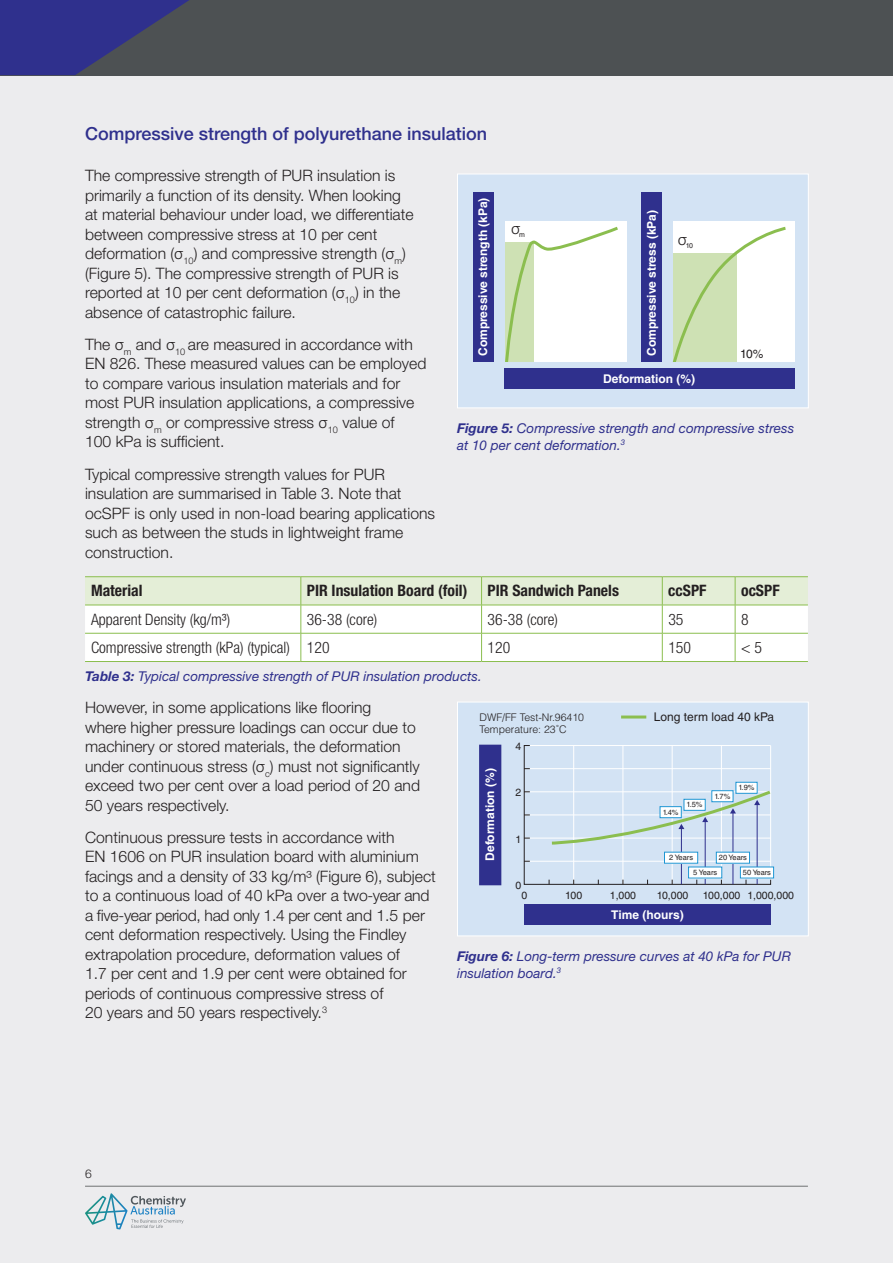
<style>
.page{position:relative;width:893px;height:1263px;background:#ececee}
.page>*{position:absolute;margin:0;border:0;box-sizing:border-box;transform-origin:0 0}
.t1{font:500 18px "Helvetica Neue LT Std";color:#2f308d}
.t2{font:300 15.75px/19.5px "Helvetica Neue LT Std";color:#231f20}
.t3{font:300 condensed 15.75px "Helvetica Neue LT Std";color:#231f20}
.t4{font:700 condensed 15.75px "Helvetica Neue LT Std";color:#231f20}
.t5{font:300 15.75px "Neue Haas Unica W1 G";color:#231f20}
.t6{font:italic 13.5px/16.5px "Helvetica Neue LT Std";color:#2f308d}
.t7{font:700 12px "Helvetica LT Std";color:#fff}
.t8{font:12px "Helvetica LT Std";color:#231f20}
.t9{font:300 12px "Helvetica Neue LT Std";color:#231f20}
.t10{font:10.5px "Helvetica LT Std";color:#231f20}
.t11{font:300 10.5px/12px "Helvetica LT Std";color:#231f20}
.t12{font:7.5px/14.9px "Helvetica LT Std";color:#231f20}
.t13{font:7.05px "Helvetica LT Std";color:#231f20}
.s1{font-family:"Neue Haas Unica W1 G"}
.s2{font-weight:700}
</style>
<div class="page">
<svg style="left:85px;top:1193px;width:101px;height:36px"></svg>
<hr style="left:85px;top:1186px;width:723px;height:1px;background:#6f7272">
<div style="left:0;top:0;width:893px;height:75px;background:#4d5153"></div>
<svg style="left:0;top:0;width:189px;height:75px"></svg>
<hr style="left:85px;top:576px;width:216px;height:1px;background:#8bbe4f">
<hr style="left:301px;top:576px;width:181px;height:1px;background:#8bbe4f">
<hr style="left:482px;top:576px;width:180px;height:1px;background:#8bbe4f">
<hr style="left:662px;top:576px;width:73px;height:1px;background:#8bbe4f">
<hr style="left:735px;top:576px;width:73px;height:1px;background:#8bbe4f">
<svg style="left:85px;top:577px;width:723px;height:84px;background:#f2f7ec"></svg>
<hr style="left:85px;top:661px;width:216px;height:1px;background:#8bbe4f">
<hr style="left:301px;top:661px;width:181px;height:1px;background:#8bbe4f">
<hr style="left:482px;top:661px;width:180px;height:1px;background:#8bbe4f">
<hr style="left:662px;top:661px;width:73px;height:1px;background:#8bbe4f">
<hr style="left:735px;top:661px;width:73px;height:1px;background:#8bbe4f">
<div style="left:457px;top:174px;width:351px;height:234px;background:#d3e3f4"></div>
<div style="left:673px;top:221px;width:121px;height:140px;background:#fff"></div>
<div style="left:505px;top:221px;width:122px;height:140px;background:#fff"></div>
<div style="left:504px;top:369px;width:290px;height:20px;background:#2f308d"></div>
<svg style="left:505px;top:226px;width:113px;height:135px"></svg>
<svg style="left:673px;top:226px;width:113px;height:135px"></svg>
<div style="left:473px;top:192px;width:21px;height:169px;background:#2f308d"></div>
<div style="left:642px;top:192px;width:20px;height:169px;background:#2f308d"></div>
<div style="left:457px;top:174px;width:352px;height:234px;border:1px solid #fff"></div>
<div style="left:457px;top:702px;width:351px;height:234px;background:#d3e3f4"></div>
<div style="left:480px;top:745px;width:21px;height:139px;background:#2f308d"></div>
<div style="left:479px;top:745px;width:22px;height:140px;border:2px solid #2f308d"></div>
<div style="left:524px;top:904px;width:247px;height:21px;background:#2f308d"></div>
<svg style="left:523px;top:745px;width:251px;height:140px"></svg>
<hr style="left:621px;top:715px;width:25px;height:3px;background:#8bbe4f">
<div style="left:664px;top:852px;width:34px;height:11px;background:#fff"></div>
<div style="left:660px;top:807px;width:21px;height:11px;background:#fff"></div>
<div style="left:660px;top:806px;width:21px;height:12px;border:1px solid #1d95d3"></div>
<div style="left:684px;top:799px;width:21px;height:11px;background:#fff"></div>
<div style="left:684px;top:799px;width:21px;height:11px;border:1px solid #1d95d3"></div>
<div style="left:712px;top:791px;width:21px;height:11px;background:#fff"></div>
<div style="left:712px;top:790px;width:21px;height:12px;border:1px solid #1d95d3"></div>
<div style="left:736px;top:782px;width:21px;height:11px;background:#fff"></div>
<div style="left:736px;top:782px;width:21px;height:11px;border:1px solid #1d95d3"></div>
<div style="left:689px;top:867px;width:33px;height:11px;background:#fff"></div>
<div style="left:716px;top:852px;width:33px;height:11px;background:#fff"></div>
<div style="left:740px;top:867px;width:34px;height:11px;background:#fff"></div>
<div style="left:457px;top:702px;width:352px;height:234px;border:1px solid #fff"></div>
<p class="t1" style="left:85px;top:123px;width:404px">Compressive strength of polyurethane insulation</p>
<p class="t2" style="left:85px;top:165px;width:330px">The compressive strength of PUR insulation is primarily a function of its density. When looking at material behaviour under load, we differentiate between compressive stress at 10 per cent deformation (<span class="s1">σ</span><sub>10</sub>) and compressive strength (<span class="s1">σ</span><sub>m</sub>) (Figure 5). The compressive strength of PUR is reported at 10 per cent deformation (<span class="s1">σ</span><sub>10</sub>) in the absence of catastrophic failure.</p>
<p class="t2" style="left:85px;top:334px;width:343px">The <span class="s1">σ</span><sub>m</sub> and <span class="s1">σ</span><sub>10</sub> are measured in accordance with EN 826. These measured values can be employed to compare various insulation materials and for most PUR insulation applications, a compressive strength <span class="s1">σ</span><sub>m</sub> or compressive stress <span class="s1">σ</span><sub>10</sub> value of<br>100 kPa is sufficient.</p>
<p class="t2" style="left:85px;top:464px;width:352px">Typical compressive strength values for PUR insulation are summarised in Table 3. Note that ocSPF is only used in non-load bearing applications such as between the studs in lightweight frame construction.</p>
<p class="t4" style="left:91px;top:581px;width:53px">Material</p>
<p class="t4" style="left:307px;top:581px;width:162px">PIR Insulation Board (foil)</p>
<p class="t4" style="left:488px;top:581px;width:133px">PIR Sandwich Panels</p>
<p class="t4" style="left:668px;top:581px;width:40px">ccSPF</p>
<p class="t4" style="left:741px;top:581px;width:40px">ocSPF</p>
<p class="t3" style="left:91px;top:610px;width:141px">Apparent Density (kg/m³)</p>
<p class="t3" style="left:307px;top:610px;width:72px">36-38 (core)</p>
<p class="t3" style="left:488px;top:610px;width:72px">36-38 (core)</p>
<p class="t3" style="left:668px;top:610px;width:17px">35</p>
<p class="t3" style="left:741px;top:610px;width:9px">8</p>
<p class="t3" style="left:91px;top:638px;width:240px">Compressive strength (kPa) (typical) 120</p>
<p class="t3" style="left:488px;top:638px;width:24px">120</p>
<p class="t3" style="left:668px;top:638px;width:24px">150</p>
<p class="t3" style="left:741px;top:638px;width:22px">&lt; 5</p>
<p class="t6" style="left:85px;top:667px;width:398px"><span class="s2">Table 3:</span> Typical compressive strength of PUR insulation products.</p>
<p class="t2" style="left:85px;top:697px;width:336px">However, in some applications like flooring<br>where higher pressure loadings can occur due to machinery or stored materials, the deformation under continuous stress (<span class="s1">σ</span><sub>c</sub>) must not significantly exceed two per cent over a load period of 20 and 50 years respectively.</p>
<p class="t2" style="left:85px;top:827px;width:352px">Continuous pressure tests in accordance with<br>EN 1606 on PUR insulation board with aluminium facings and a density of 33 kg/m³ (Figure 6), subject to a continuous load of 40 kPa over a two-year and a five-year period, had only 1.4 per cent and 1.5 per cent deformation respectively. Using the Findley extrapolation procedure, deformation values of<br>1.7 per cent and 1.9 per cent were obtained for periods of continuous compressive stress of<br>20 years and 50 years respectively.<sup>3</sup></p>
<p class="t7" style="left:476px;top:356px;width:160px;rotate:-90deg">Compressive strength (kPa)</p>
<p class="t7" style="left:644px;top:356px;width:147px;rotate:-90deg">Compressive stress (kPa)</p>
<p class="t5" style="left:511px;top:217px;width:11px">σ</p>
<p class="t13" style="left:519px;top:230px;width:7px">m</p>
<p class="t5" style="left:678px;top:228px;width:11px">σ</p>
<p class="t13" style="left:686px;top:242px;width:9px">10</p>
<p class="t8" style="left:740px;top:347px;width:25px">10%</p>
<p class="t7" style="left:603px;top:371px;width:94px">Deformation (%)</p>
<p class="t6" style="left:457px;top:420px;width:339px"><span class="s2">Figure 5:</span> Compressive strength and compressive stress at 10 per cent deformation.<sup>3</sup></p>
<p class="t11" style="left:479px;top:711px;width:106px">DWF/FF Test-Nr.96410<br>Temperature: 23˚C</p>
<p class="t8" style="left:654px;top:710px;width:122px">Long term load 40 kPa</p>
<p class="t10" style="left:515px;top:740px;width:7px">4</p>
<p class="t10" style="left:515px;top:786px;width:7px">2</p>
<p class="t10" style="left:515px;top:833px;width:7px">1</p>
<p class="t10" style="left:515px;top:879px;width:7px">0</p>
<p class="t7" style="left:482px;top:861px;width:94px;rotate:-90deg">Deformation (%)</p>
<p class="t12" style="left:739px;top:780px;width:17px">1.9%</p>
<p class="t12" style="left:714px;top:789px;width:17px">1.7%</p>
<p class="t12" style="left:687px;top:797px;width:17px">1.5%</p>
<p class="t12" style="left:663px;top:805px;width:17px">1.4%</p>
<p class="t12" style="left:669px;top:850px;width:25px">2 Years</p>
<p class="t12" style="left:743px;top:850px;width:30px;text-indent:-24px">20 Years<br>50 Years</p>
<p class="t12" style="left:693px;top:865px;width:25px">5 Years</p>
<p class="t10" style="left:521px;top:889px;width:7px">0</p>
<p class="t10" style="left:565px;top:889px;width:18px">100</p>
<p class="t10" style="left:610px;top:889px;width:28px">1,000</p>
<p class="t10" style="left:657px;top:889px;width:33px">10,000</p>
<p class="t10" style="left:703px;top:889px;width:93px">100,000 1,000,000</p>
<p class="t7" style="left:611px;top:907px;width:74px">Time (hours)</p>
<p class="t6" style="left:457px;top:948px;width:335px"><span class="s2">Figure 6:</span> Long-term pressure curves at 40 kPa for PUR insulation board.<sup>3</sup></p>
<p class="t9" style="left:85px;top:1166px;width:8px">6</p>
</div>
